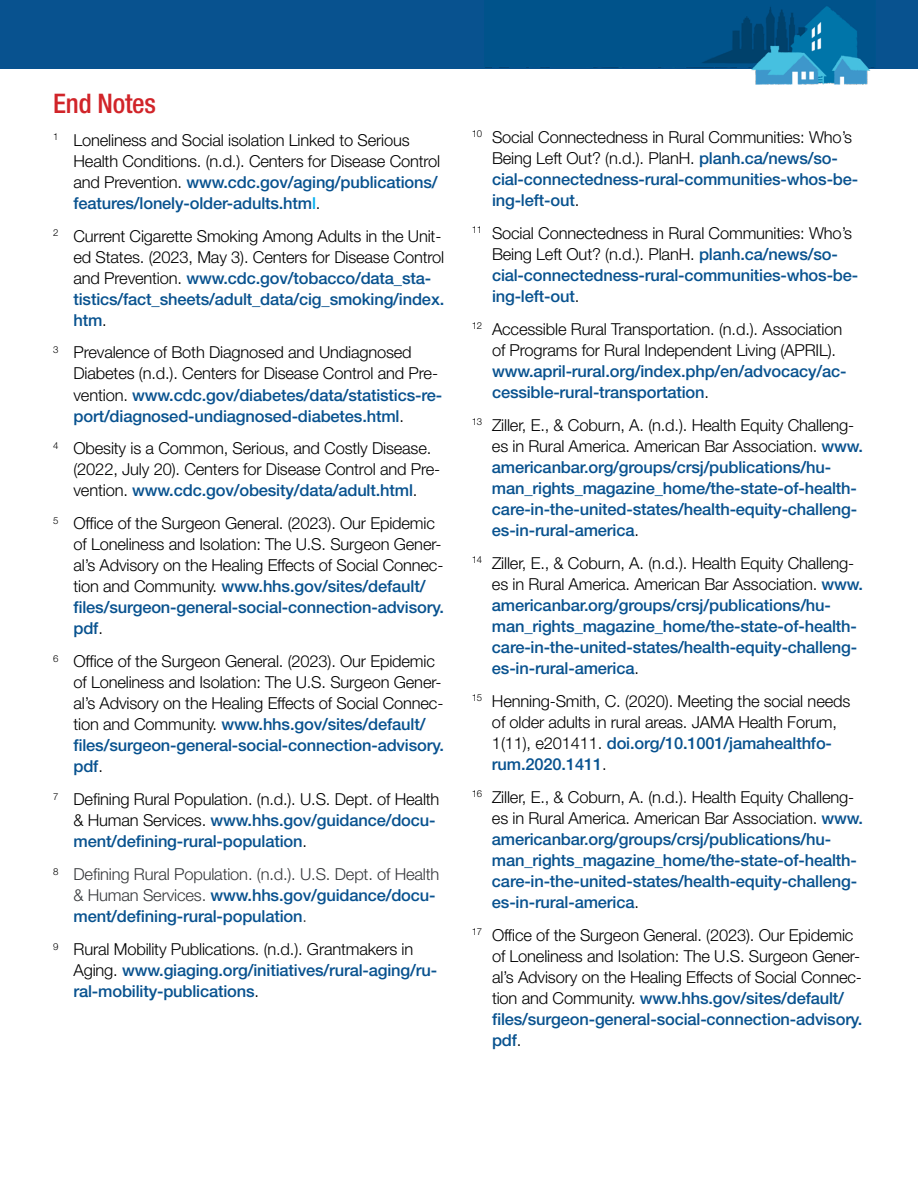
<style>
.page{position:relative;width:918px;height:1188px;background:#fff}
.page>*{position:absolute;margin:0;border:0;box-sizing:border-box;transform-origin:0 0}
.t1{font:500 condensed 27px "Helvetica Neue LT Std";letter-spacing:-.01em;color:#d12429}
.t2{font:300 16.5px/21px "Helvetica Neue LT Std";letter-spacing:-.01em;color:#000}
.t3{font:500 16.5px/21px "Helvetica Neue LT Std";letter-spacing:-.01em;color:#08528f}
.t4{font:300 16.5px/21px "Helvetica Neue LT Std";letter-spacing:-.01em;color:#37393c}
.s1{font-weight:500;color:#08528f}
.s2{font-weight:500;color:#00aeef}
.s3{font-weight:300;color:#000}
</style>
<div class="page">
<hr style="left:0;top:0;width:2px;height:69px;background:#08528f">
<div style="left:2px;top:0;width:916px;height:69px;background:#08528f"></div>
<img style="left:485px;top:6px;width:390px;height:79px">
<h2 class="t1" style="left:53px;top:87px;width:104px">End Notes</h2>
<p class="t2" style="left:73px;top:129px;width:368px;text-indent:-20px"><sup>1</sup> Loneliness and Social isolation Linked to Serious Health Conditions. (n.d.). Centers for Disease Control and Prevention. <span class="s1">www.cdc.gov/aging/publications/ features/lonely-older-adults.htm</span><span class="s2">l</span>.</p>
<p class="t2" style="left:73px;top:225px;width:372px;text-indent:-20px"><sup>2</sup> Current Cigarette Smoking Among Adults in the Unit&shy;ed States. (2023, May 3). Centers for Disease Control and Prevention. <span class="s1">www.cdc.gov/tobacco/data_sta&shy;tistics/fact_sheets/adult_data/cig_smoking/index. htm</span>.</p>
<p class="t2" style="left:73px;top:342px;width:370px;text-indent:-20px"><sup>3</sup> Prevalence of Both Diagnosed and Undiagnosed Diabetes (n.d.). Centers for Disease Control and Pre&shy;vention. <span class="s1">www.cdc.gov/diabetes/data/statistics-re&shy;port/diagnosed-undiagnosed-diabetes.html</span>.</p>
<p class="t2" style="left:73px;top:438px;width:368px;text-indent:-20px"><sup>4</sup> Obesity is a Common, Serious, and Costly Disease. (2022, July 20). Centers for Disease Control and Pre&shy;vention. <span class="s1">www.cdc.gov/obesity/data/adult.html</span>.</p>
<p class="t2" style="left:73px;top:513px;width:372px;text-indent:-20px"><sup>5</sup> Offce of the Surgeon General. (2023). Our Epidemic of Loneliness and Isolation: The U.S. Surgeon Gener&shy;al’s Advisory on the Healing Effects of Social Connec&shy;tion and Community. <span class="s1">www.hhs.gov/sites/default/ fles/surgeon-general-social-connection-advisory. pdf</span>.</p>
<p class="t2" style="left:73px;top:651px;width:372px;text-indent:-20px"><sup>6</sup> Offce of the Surgeon General. (2023). Our Epidemic of Loneliness and Isolation: The U.S. Surgeon Gener&shy;al’s Advisory on the Healing Effects of Social Connec&shy;tion and Community. <span class="s1">www.hhs.gov/sites/default/ fles/surgeon-general-social-connection-advisory. pdf</span>.</p>
<p class="t2" style="left:73px;top:789px;width:367px;text-indent:-20px"><sup>7</sup> Defning Rural Population. (n.d.). U.S. Dept. of Health &amp; Human Services. <span class="s1">www.hhs.gov/guidance/docu&shy;ment/defning-rural-population</span>.</p>
<p class="t4" style="left:73px;top:864px;width:367px;text-indent:-20px"><sup>8</sup> Defning Rural Population. (n.d.). U.S. Dept. of Health &amp; Human Services. <span class="s1">www.hhs.gov/guidance/docu&shy;ment/defning-rural-population</span>.</p>
<p class="t3" style="left:73px;top:939px;width:365px;text-indent:-20px"><sup>9</sup> <span class="s3">Rural Mobility Publications. (n.d.). Grantmakers in<br>Aging.</span> www.giaging.org/initiatives/rural-aging/ru&shy;ral-mobility-publications<span class="s3">.</span></p>
<p class="t3" style="left:492px;top:126px;width:368px;text-indent:-20px"><sup>10</sup> <span class="s3">Social Connectedness in Rural Communities: Who’s Being Left Out? (n.d.). PlanH.</span> planh.ca/news/so&shy;cial-connectedness-rural-communities-whos-be&shy;ing-left-out<span class="s3">.</span></p>
<p class="t3" style="left:492px;top:222px;width:368px;text-indent:-20px"><sup>11</sup> <span class="s3">Social Connectedness in Rural Communities: Who’s Being Left Out? (n.d.). PlanH.</span> planh.ca/news/so&shy;cial-connectedness-rural-communities-whos-be&shy;ing-left-out<span class="s3">.</span></p>
<p class="t2" style="left:492px;top:318px;width:356px;text-indent:-20px"><sup>12</sup> Accessible Rural Transportation. (n.d.). Association of Programs for Rural Independent Living (APRIL). <span class="s1">www.april-rural.org/index.php/en/advocacy/ac&shy;cessible-rural-transportation</span>.</p>
<p class="t3" style="left:492px;top:414px;width:373px;text-indent:-20px"><sup>13</sup> <span class="s3">Ziller, E., &amp; Coburn, A. (n.d.). Health Equity Challeng&shy;es in Rural America. American Bar Association.</span> www. americanbar.org/groups/crsj/publications/hu&shy;man_rights_magazine_home/the-state-of-health&shy;care-in-the-united-states/health-equity-challeng&shy;es-in-rural-america<span class="s3">.</span></p>
<p class="t3" style="left:492px;top:552px;width:373px;text-indent:-20px"><sup>14</sup> <span class="s3">Ziller, E., &amp; Coburn, A. (n.d.). Health Equity Challeng&shy;es in Rural America. American Bar Association.</span> www. americanbar.org/groups/crsj/publications/hu&shy;man_rights_magazine_home/the-state-of-health&shy;care-in-the-united-states/health-equity-challeng&shy;es-in-rural-america<span class="s3">.</span></p>
<p class="t2" style="left:492px;top:690px;width:360px;text-indent:-20px"><sup>15</sup> Henning-Smith, C. (2020). Meeting the social needs of older adults in rural areas. JAMA Health Forum, 1(11), e201411. <span class="s1">doi.org/10.1001/jamahealthfo&shy;rum.2020.1411</span>.</p>
<p class="t3" style="left:492px;top:786px;width:373px;text-indent:-20px"><sup>16</sup> <span class="s3">Ziller, E., &amp; Coburn, A. (n.d.). Health Equity Challeng&shy;es in Rural America. American Bar Association.</span> www. americanbar.org/groups/crsj/publications/hu&shy;man_rights_magazine_home/the-state-of-health&shy;care-in-the-united-states/health-equity-challeng&shy;es-in-rural-america<span class="s3">.</span></p>
<p class="t2" style="left:492px;top:924px;width:372px;text-indent:-20px"><sup>17</sup> Offce of the Surgeon General. (2023). Our Epidemic of Loneliness and Isolation: The U.S. Surgeon Gener&shy;al’s Advisory on the Healing Effects of Social Connec&shy;tion and Community. <span class="s1">www.hhs.gov/sites/default/ fles/surgeon-general-social-connection-advisory. pdf</span>.</p>
</div>
